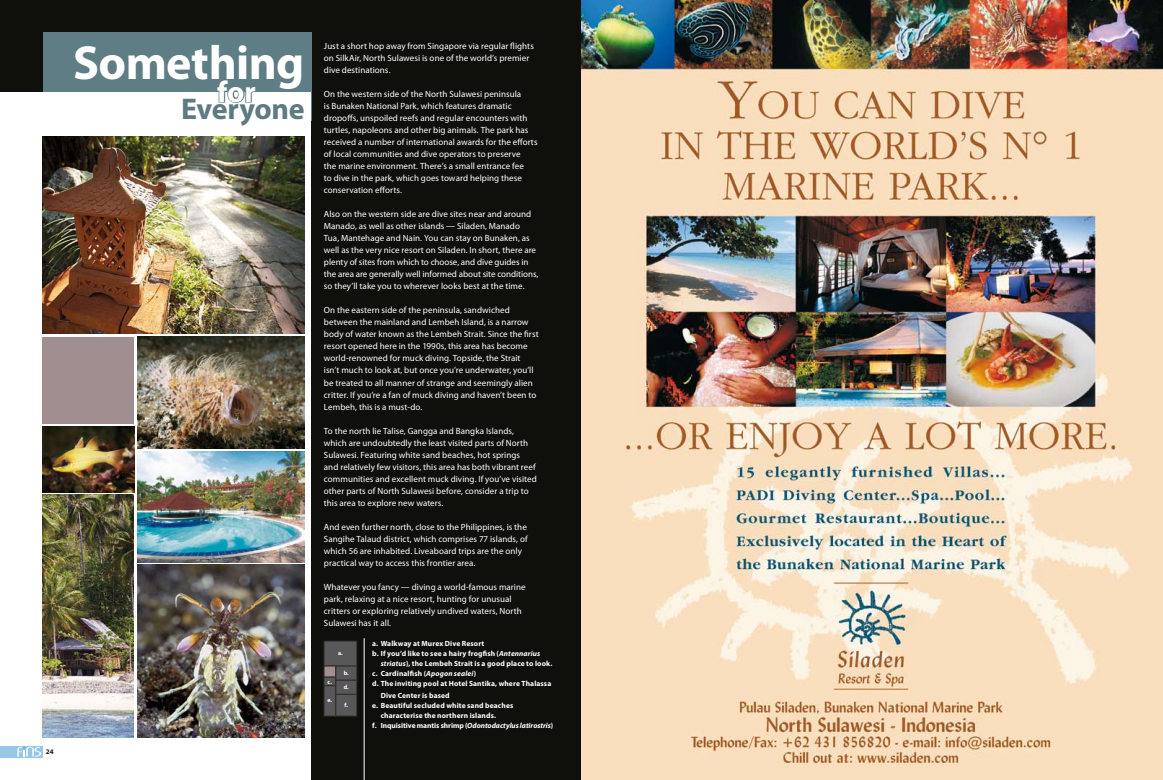
<style>
.page{position:relative;width:1163px;height:780px;background:#fff}
.page>*{position:absolute;margin:0;border:0;box-sizing:border-box;transform-origin:0 0}
.t1{font:700 48px "Myriad Pro";letter-spacing:-.01em;color:#fff}
.t2{font:700 30px "Myriad Pro";letter-spacing:-.02em;color:#5f7b82}
.t3{font:700 30px "Myriad Pro";color:#fff}
.t4{font:9px/12px "Myriad Pro";letter-spacing:.005em;color:#fff}
.t5{font:700 7.5px "Myriad Pro";letter-spacing:.015em;color:#fff}
.t6{font:700 7.5px "Myriad Pro";letter-spacing:-.005em;color:#fff}
.t7{font:700 7px "Myriad Pro";color:#1a171b}
.t8{font:700 6px "Myriad Pro";color:#fff}
.s1{font-style:italic}
</style>
<div class="page">
<div style="left:0;top:0;width:581px;height:780px;background:#0f0f0c"></div>
<div style="left:43px;top:32px;width:268px;height:88px;background:#5f7d84"></div>
<img style="left:581px;top:0;width:581px;height:780px">
<div style="left:0;top:92px;width:311px;height:688px;background:#fff"></div>
<img style="left:137px;top:451px;width:167px;height:111px">
<img style="left:137px;top:337px;width:167px;height:111px">
<img style="left:42px;top:495px;width:92px;height:242px">
<img style="left:42px;top:426px;width:92px;height:66px">
<img style="left:137px;top:564px;width:167px;height:173px">
<img style="left:42px;top:137px;width:262px;height:197px">
<div style="left:42px;top:337px;width:92px;height:86px;background:#a08e90"></div>
<div style="left:0;top:745px;width:42px;height:12px;background:#96c7e6"></div>
<svg style="left:17px;top:746px;width:24px;height:10px"></svg>
<svg style="left:218px;top:92px;width:35px;height:11px"></svg>
<hr style="left:363px;top:638px;width:1px;height:142px;background:#fff">
<div style="left:336px;top:680px;width:20px;height:14px;background:#58585a"></div>
<div style="left:336px;top:680px;width:21px;height:14px;border:1px solid #39302c"></div>
<div style="left:336px;top:666px;width:20px;height:14px;background:#58585a"></div>
<div style="left:336px;top:666px;width:21px;height:14px;border:1px solid #39302c"></div>
<div style="left:324px;top:685px;width:11px;height:31px;background:#58585a"></div>
<div style="left:324px;top:685px;width:11px;height:31px;border:1px solid #39302c"></div>
<div style="left:324px;top:677px;width:11px;height:8px;background:#58585a"></div>
<div style="left:324px;top:677px;width:11px;height:8px;border:1px solid #39302c"></div>
<div style="left:336px;top:694px;width:20px;height:22px;background:#58585a"></div>
<div style="left:336px;top:694px;width:21px;height:22px;border:1px solid #39302c"></div>
<div style="left:324px;top:641px;width:32px;height:24px;background:#58585a"></div>
<div style="left:324px;top:641px;width:33px;height:24px;border:1px solid #39302c"></div>
<div style="left:324px;top:666px;width:11px;height:10px;background:#a08e90"></div>
<div style="left:324px;top:666px;width:11px;height:11px;border:1px solid #39302c"></div>
<p class="t7" style="left:46px;top:747px;width:9px">24</p>
<h1 class="t1" style="left:73px;top:31px;width:233px">Something</h1>
<h2 class="t3" style="left:217px;top:72px;width:40px">for</h2>
<h2 class="t2" style="left:181px;top:89px;width:125px">Everyone</h2>
<p class="t4" style="left:324px;top:40px;width:211px">Just a short hop away from Singapore via regular flights on SilkAir, North Sulawesi is one of the world’s premier dive destinations.</p>
<p class="t4" style="left:324px;top:88px;width:215px">On the western side of the North Sulawesi peninsula<br>is Bunaken National Park, which features dramatic dropoffs, unspoiled reefs and regular encounters with turtles, napoleons and other big animals. The park has received a number of international awards for the efforts of local communities and dive operators to preserve<br>the marine environment. There’s a small entrance fee<br>to dive in the park, which goes toward helping these conservation efforts.</p>
<p class="t4" style="left:324px;top:208px;width:216px">Also on the western side are dive sites near and around Manado, as well as other islands — Siladen, Manado<br>Tua, Mantehage and Nain. You can stay on Bunaken, as well as the very nice resort on Siladen. In short, there are plenty of sites from which to choose, and dive guides in the area are generally well informed about site conditions, so they’ll take you to wherever looks best at the time.</p>
<p class="t4" style="left:324px;top:304px;width:216px">On the eastern side of the peninsula, sandwiched between the mainland and Lembeh Island, is a narrow body of water known as the Lembeh Strait. Since the first resort opened here in the 1990s, this area has become world-renowned for muck diving. Topside, the Strait<br>isn’t much to look at, but once you’re underwater, you’ll be treated to all manner of strange and seemingly alien critter. If you’re a fan of muck diving and haven’t been to Lembeh, this is a must-do.</p>
<p class="t4" style="left:324px;top:424px;width:214px">To the north lie Talise, Gangga and Bangka Islands, which are undoubtedly the least visited parts of North Sulawesi. Featuring white sand beaches, hot springs<br>and relatively few visitors, this area has both vibrant reef communities and excellent muck diving. If you’ve visited other parts of North Sulawesi before, consider a trip to this area to explore new waters.</p>
<p class="t4" style="left:324px;top:520px;width:205px">And even further north, close to the Philippines, is the Sangihe Talaud district, which comprises 77 islands, of which 56 are inhabited. Liveaboard trips are the only practical way to access this frontier area.</p>
<p class="t4" style="left:324px;top:580px;width:203px">Whatever you fancy — diving a world-famous marine park, relaxing at a nice resort, hunting for unusual critters or exploring relatively undived waters, North Sulawesi has it all.</p>
<p class="t8" style="left:338px;top:649px;width:6px">a.</p>
<p class="t8" style="left:327px;top:677px;width:6px">c.</p>
<p class="t8" style="left:327px;top:696px;width:6px">e.</p>
<p class="t8" style="left:344px;top:669px;width:6px">b.</p>
<p class="t8" style="left:344px;top:683px;width:7px">d.</p>
<p class="t8" style="left:344px;top:701px;width:5px">f.</p>
<p class="t5" style="left:372px;top:638px;width:113px">a. Walkway at Murex Dive Resort</p>
<p class="t5" style="left:372px;top:648px;width:170px">b. If you’d like to see a hairy frogfish (<span class="s1">Antennarius</span></p>
<p class="t5" style="left:380px;top:658px;width:173px"><span class="s1">striatus</span>), the Lembeh Strait is a good place to look.</p>
<p class="t5" style="left:372px;top:668px;width:105px">c. Cardinalfish (<span class="s1">Apogon sealei</span>)</p>
<p class="t5" style="left:372px;top:678px;width:181px">d. The inviting pool at Hotel Santika, where Thalassa</p>
<p class="t5" style="left:380px;top:690px;width:71px">Dive Center is based</p>
<p class="t5" style="left:372px;top:700px;width:143px">e. Beautiful secluded white sand beaches</p>
<p class="t5" style="left:380px;top:710px;width:117px">characterise the northern islands.</p>
<p class="t6" style="left:372px;top:720px;width:182px">f. Inquisitive mantis shrimp (<span class="s1">Odontodactylus latirostris</span>)</p>
</div>
